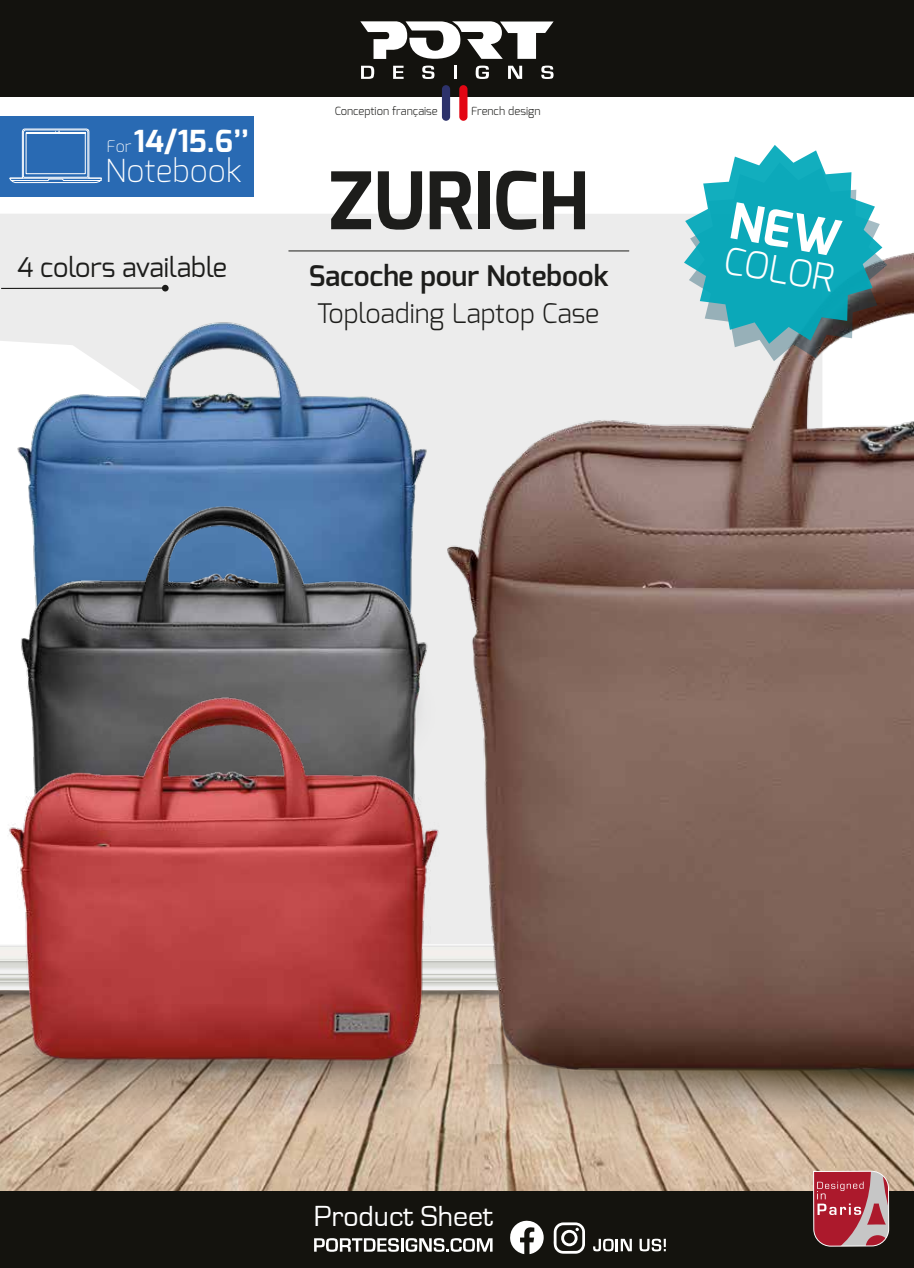
<style>
.page{position:relative;width:914px;height:1268px;background:#fff}
.page>*{position:absolute;margin:0;border:0;box-sizing:border-box;transform-origin:0 0}
.t1{font:700 79.05px "Exo";color:#1d1d1b}
.t2{font:300 36.9px "Exo";color:#fff}
.t3{font:200 31.65px "Exo";color:#fff}
.t4{font:700 30.3px "Exo";color:#fff}
.t5{font:30px "Eurostile";color:#fff}
.t6{font:600 28.35px "Exo";color:#1d1d1b}
.t7{font:300 27px "Exo";color:#1d1d1b}
.t8{font:27px "Exo";color:#1d1d1b}
.t9{font:300 11.25px "Exo";color:#1d1d1b}
.s1{font-weight:200;font-size:15.9px}
</style>
<div class="page">
<div style="left:0;top:214px;width:245px;height:87px;background:#ececec"></div>
<div style="left:0;top:0;width:913px;height:96px;background:#13120e"></div>
<svg style="left:361px;top:66px;width:13px;height:13px"></svg>
<svg style="left:393px;top:66px;width:10px;height:13px"></svg>
<svg style="left:422px;top:66px;width:12px;height:13px"></svg>
<svg style="left:454px;top:66px;width:2px;height:13px"></svg>
<svg style="left:475px;top:66px;width:14px;height:13px"></svg>
<svg style="left:508px;top:66px;width:14px;height:13px"></svg>
<svg style="left:541px;top:66px;width:12px;height:13px"></svg>
<svg style="left:360px;top:21px;width:193px;height:38px"></svg>
<div style="left:442px;top:85px;width:8px;height:36px;background:#2d326b;border-radius:4px"></div>
<div style="left:459px;top:85px;width:8px;height:36px;background:#e30613;border-radius:4px"></div>
<div style="left:0;top:1191px;width:913px;height:76px;background:#14130e"></div>
<img style="left:0;top:301px;width:245px;height:165px">
<img style="left:21px;top:466px;width:224px;height:209px">
<img style="left:0;top:675px;width:245px;height:483px">
<div style="left:0;top:116px;width:253px;height:81px;background:#296ab3"></div>
<svg style="left:9px;top:128px;width:93px;height:55px"></svg>
<hr style="left:1px;top:287px;width:164px;height:2px;background:#1d1d1b">
<div style="left:162px;top:285px;width:7px;height:6px;background:#1d1d1b;border-radius:50%"></div>
<img style="left:245px;top:214px;width:668px;height:1040px">
<svg style="left:314px;top:947px;width:599px;height:306px"></svg>
<svg style="left:684px;top:145px;width:203px;height:216px"></svg>
<h3 class="t4" style="left:107px;top:122px;width:144px"><span class="s1">For</span> 14/15.6’’</h3>
<h3 class="t3" style="left:105px;top:150px;width:138px">Notebook</h3>
<h3 class="t8" style="left:17px;top:249px;width:211px">4 colors available</h3>
<p class="t9" style="left:335px;top:104px;width:104px">Conception française</p>
<p class="t9" style="left:471px;top:104px;width:71px">French design</p>
<h1 class="t1" style="left:329px;top:150px;width:261px">ZURICH</h1>
<h3 class="t6" style="left:309px;top:257px;width:301px">Sacoche pour Notebook</h3>
<h3 class="t7" style="left:317px;top:296px;width:284px">Toploading Laptop Case</h3>
<h2 class="t2" style="left:728px;top:236px;width:113px;rotate:10deg">COLOR</h2>
<h3 class="t5" style="left:314px;top:1200px;width:181px">Product Sheet</h3>
</div>
